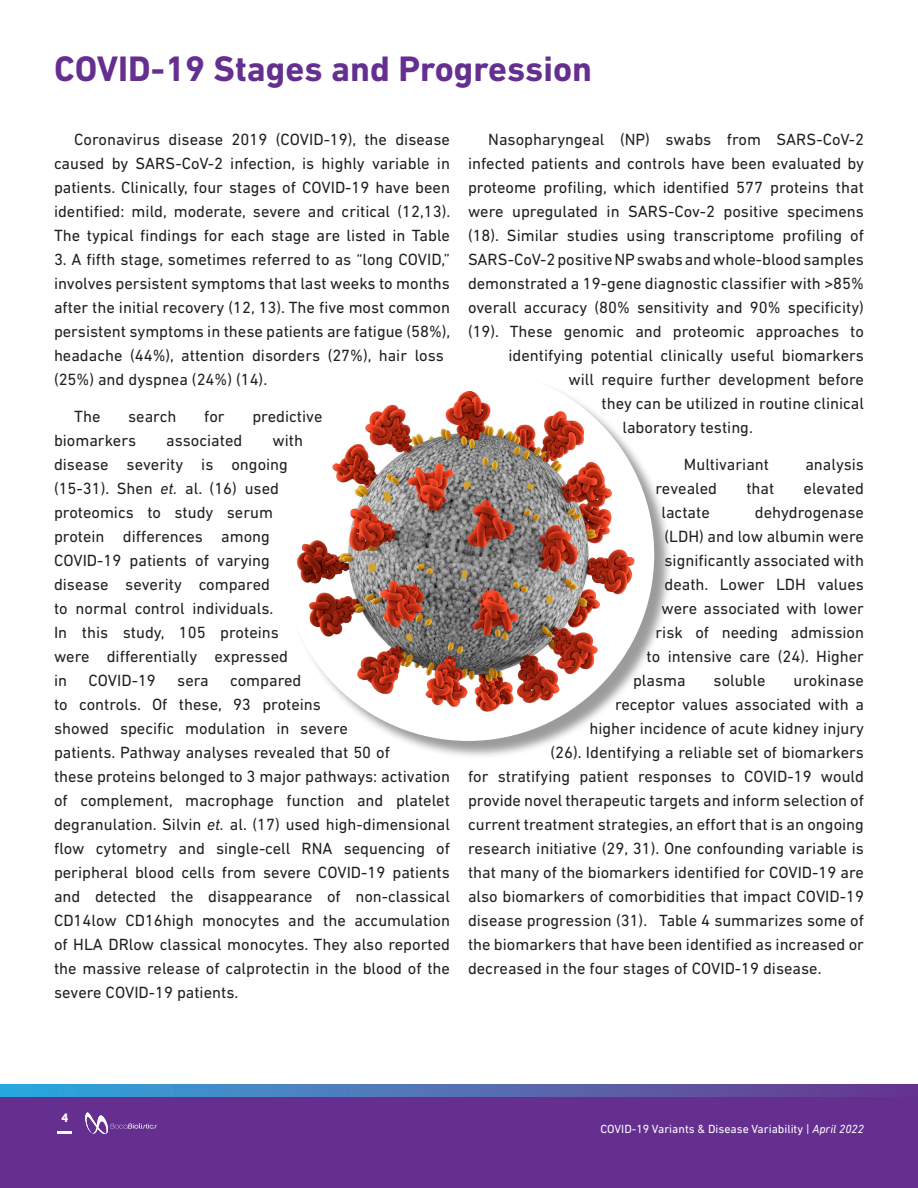
<style>
.page{position:relative;width:918px;height:1188px;background:#fff}
.page>*{position:absolute;margin:0;border:0;box-sizing:border-box;transform-origin:0 0}
.t1{font:700 36px "DIN Next LT Pro";color:#652f90}
.t2{font:16.5px/24px "DIN Next LT Pro";color:#231f20}
.t3{font:700 13.5px "Agenda";color:#fff}
.t4{font:12px "DIN Next LT Pro";color:#fff}
.s1{font-style:italic}
</style>
<div class="page">
<div style="left:0;top:1097px;width:918px;height:91px;background:#652f90"></div>
<svg style="left:0;top:1084px;width:918px;height:13px;background:#4f6fb5"></svg>
<hr style="left:58px;top:1131px;width:14px;height:3px;background:#fff">
<svg style="left:85px;top:1112px;width:72px;height:22px"></svg>
<div style="left:284px;top:370px;width:389px;height:390px;background:#231f20;opacity:.45"></div>
<div style="left:282px;top:368px;width:372px;height:373px;background:#fff;border-radius:50%"></div>
<img style="left:293px;top:380px;width:350px;height:349px;border-radius:175px">
<p class="t1" style="left:54px;top:48px;width:540px">COVID-19 Stages and Progression</p>
<p class="t2" style="left:54px;top:127px;width:398px;text-align:justify;text-indent:20px">Coronavirus disease 2019 (COVID-19), the disease caused by SARS-CoV-2 infection, is highly variable in patients. Clinically, four stages of COVID-19 have been identified: mild, moderate, severe and critical (12,13).<br>The typical findings for each stage are listed in Table</p>
<p class="t2" style="left:54px;top:247px;width:398px">3. A fifth stage, sometimes referred to as “long COVID,” involves persistent symptoms that last weeks to months after the initial recovery (12, 13). The five most common persistent symptoms in these patients are fatigue (58%), headache (44%), attention disorders (27%), hair loss (25%) and dyspnea (24%) (14).</p>
<p class="t2" style="left:74px;top:404px;width:28px">The</p>
<p class="t2" style="left:128px;top:404px;width:50px">search</p>
<p class="t2" style="left:204px;top:404px;width:22px">for</p>
<p class="t2" style="left:252px;top:404px;width:72px">predictive</p>
<p class="t2" style="left:54px;top:428px;width:84px">biomarkers</p>
<p class="t2" style="left:166px;top:428px;width:78px">associated</p>
<p class="t2" style="left:54px;top:428px;width:251px;text-indent:218px">with disease severity is ongoing (15-31). Shen <span class="s1">et.</span> al. (16) used proteomics to study serum protein differences among<br>COVID-19 patients of varying disease severity compared<br>to normal control individuals.<br>In this study, 105 proteins were differentially expressed in</p>
<p class="t2" style="left:89px;top:668px;width:69px">COVID-19</p>
<p class="t2" style="left:177px;top:668px;width:33px">sera</p>
<p class="t2" style="left:54px;top:668px;width:398px;text-indent:176px">compared<br>to controls. Of these, 93 proteins<br>showed specific modulation in severe<br>patients. Pathway analyses revealed that 50 of<br>these proteins belonged to 3 major pathways: activation of complement, macrophage function and platelet degranulation. Silvin <span class="s1">et.</span> al. (17) used high-dimensional flow cytometry and single-cell RNA sequencing of peripheral blood cells from severe COVID-19 patients and detected the disappearance of non-classical CD14low CD16high monocytes and the accumulation of HLA DRlow classical monocytes. They also reported the massive release of calprotectin in the blood of the severe COVID-19 patients.</p>
<p class="t2" style="left:488px;top:127px;width:377px">Nasopharyngeal (NP) swabs from SARS-CoV-2</p>
<p class="t2" style="left:468px;top:151px;width:398px">infected patients and controls have been evaluated by</p>
<p class="t2" style="left:468px;top:175px;width:397px">proteome profiling, which identified 577 proteins that</p>
<p class="t2" style="left:468px;top:199px;width:397px">were upregulated in SARS-Cov-2 positive specimens</p>
<p class="t2" style="left:468px;top:223px;width:397px">(18). Similar studies using transcriptome profiling of</p>
<p class="t2" style="left:468px;top:247px;width:398px">SARS-CoV-2 positive NP swabs and whole-blood samples</p>
<p class="t2" style="left:468px;top:271px;width:398px">demonstrated a 19-gene diagnostic classifier with &gt;85%</p>
<p class="t2" style="left:468px;top:295px;width:397px">overall accuracy (80% sensitivity and 90% specificity)</p>
<p class="t2" style="left:468px;top:319px;width:397px">(19). These genomic and proteomic approaches to</p>
<p class="t2" style="left:508px;top:343px;width:357px">identifying potential clinically useful biomarkers</p>
<p class="t2" style="left:568px;top:367px;width:297px">will require further development before</p>
<p class="t2" style="left:602px;top:391px;width:264px">they can be utilized in routine clinical</p>
<p class="t2" style="left:622px;top:415px;width:132px">laboratory testing.</p>
<p class="t2" style="left:684px;top:452px;width:87px">Multivariant</p>
<p class="t2" style="left:805px;top:452px;width:60px">analysis</p>
<p class="t2" style="left:656px;top:476px;width:63px">revealed</p>
<p class="t2" style="left:746px;top:476px;width:29px">that</p>
<p class="t2" style="left:804px;top:476px;width:62px">elevated</p>
<p class="t2" style="left:662px;top:500px;width:50px">lactate</p>
<p class="t2" style="left:755px;top:500px;width:111px">dehydrogenase</p>
<p class="t2" style="left:664px;top:524px;width:201px">(LDH) and low albumin were</p>
<p class="t2" style="left:664px;top:548px;width:201px">significantly associated with</p>
<p class="t2" style="left:664px;top:572px;width:201px">death. Lower LDH values</p>
<p class="t2" style="left:662px;top:596px;width:204px">were associated with lower</p>
<p class="t2" style="left:656px;top:620px;width:210px">risk of needing admission</p>
<p class="t2" style="left:646px;top:644px;width:219px">to intensive care (24). Higher</p>
<p class="t2" style="left:633px;top:668px;width:54px">plasma</p>
<p class="t2" style="left:714px;top:668px;width:53px">soluble</p>
<p class="t2" style="left:794px;top:668px;width:72px">urokinase</p>
<p class="t2" style="left:615px;top:692px;width:250px">receptor values associated with a</p>
<p class="t2" style="left:590px;top:716px;width:276px">higher incidence of acute kidney injury</p>
<p class="t2" style="left:550px;top:740px;width:315px">(26). Identifying a reliable set of biomarkers</p>
<p class="t2" style="left:468px;top:764px;width:398px">for stratifying patient responses to COVID-19 would</p>
<p class="t2" style="left:468px;top:788px;width:398px">provide novel therapeutic targets and inform selection of</p>
<p class="t2" style="left:468px;top:812px;width:397px">current treatment strategies, an effort that is an ongoing</p>
<p class="t2" style="left:468px;top:836px;width:397px">research initiative (29, 31). One confounding variable is</p>
<p class="t2" style="left:468px;top:860px;width:397px">that many of the biomarkers identified for COVID-19 are</p>
<p class="t2" style="left:468px;top:884px;width:397px">also biomarkers of comorbidities that impact COVID-19</p>
<p class="t2" style="left:468px;top:908px;width:397px">disease progression (31). Table 4 summarizes some of</p>
<p class="t2" style="left:468px;top:932px;width:397px">the biomarkers that have been identified as increased or</p>
<p class="t2" style="left:468px;top:956px;width:355px">decreased in the four stages of COVID-19 disease.</p>
<p class="t3" style="left:61px;top:1111px;width:8px">4</p>
<p class="t4" style="left:600px;top:1122px;width:265px">COVID-19 Variants &amp; Disease Variability | <span class="s1">April 2022</span></p>
</div>
